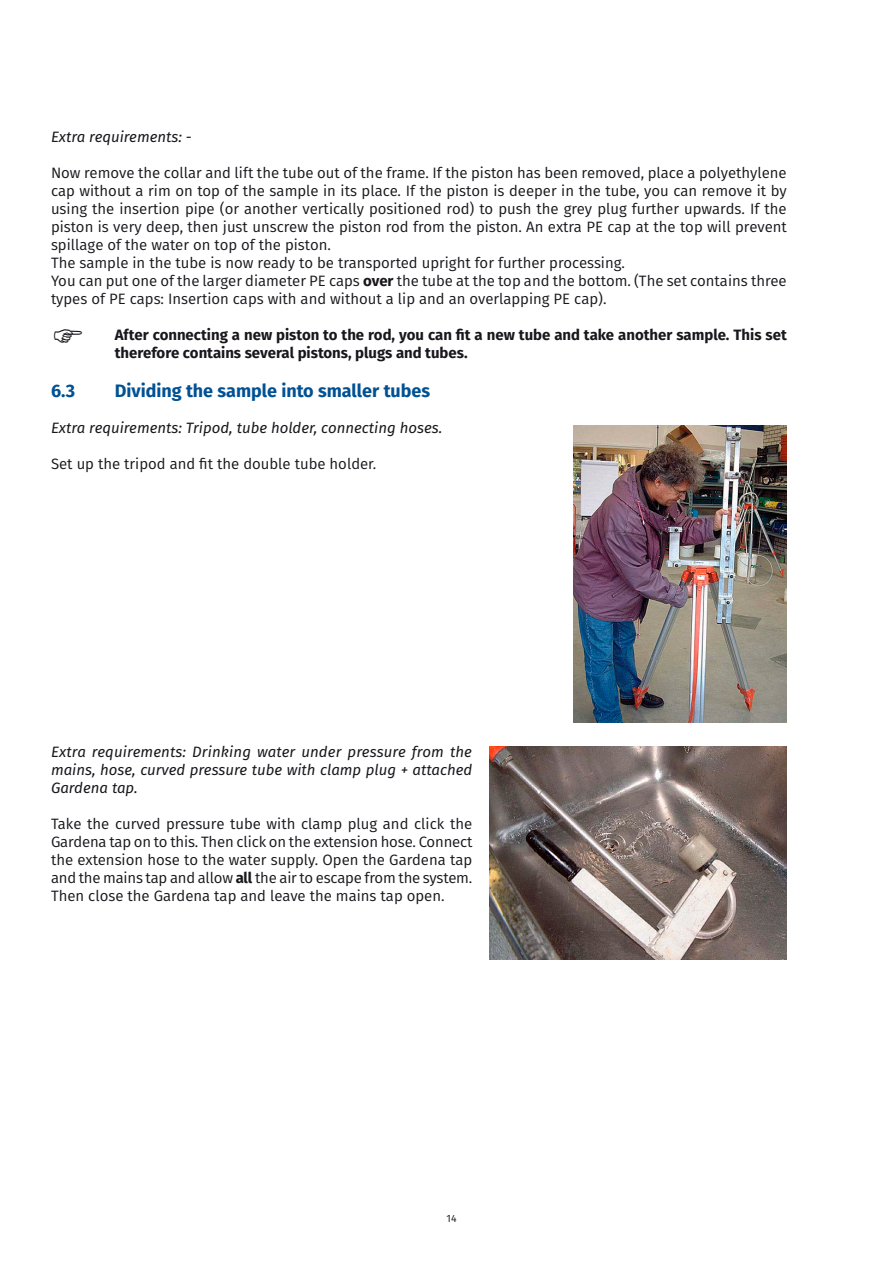
<style>
.page{position:relative;width:893px;height:1263px;background:#fff}
.page>*{position:absolute;margin:0;border:0;box-sizing:border-box;transform-origin:0 0}
.paragraaf{font:700 18px "Fira Sans";color:#005194}
.Hoofdtekst{font:15px/18px "Fira Sans";color:#1a171c;text-align:justify}
.Hoofdtekst-2{font:italic 15px/18px "Fira Sans";color:#1a171c;text-align:justify}
.Inspring_Vet{font:700 15px/18px "Fira Sans";color:#1a171c}
.t1{font:10.5px "Fira Sans";color:#1a171c}
.s1{font-weight:700}
</style>
<div class="page">
<img style="left:574px;top:425px;width:213px;height:298px">
<img style="left:489px;top:746px;width:298px;height:213px">
<p class="Hoofdtekst-2" style="left:51px;top:127px;width:142px">Extra requirements: -</p>
<p class="Hoofdtekst" style="left:51px;top:163px;width:737px">Now remove the collar and lift the tube out of the frame. If the piston has been removed, place a polyethylene cap without a rim on top of the sample in its place. If the piston is deeper in the tube, you can remove it by using the insertion pipe (or another vertically positioned rod) to push the grey plug further upwards. If the piston is very deep, then just unscrew the piston rod from the piston. An extra PE cap at the top will prevent spillage of the water on top of the piston.</p>
<p class="Hoofdtekst" style="left:51px;top:253px;width:575px">The sample in the tube is now ready to be transported upright for further processing.</p>
<p class="Hoofdtekst" style="left:51px;top:271px;width:737px">You can put one of the larger diameter PE caps <span class="s1">over</span> the tube at the top and the bottom. (The set contains three types of PE caps: Insertion caps with and without a lip and an overlapping PE cap).</p>
<p class="Inspring_Vet" style="left:115px;top:324px;width:674px">After connecting a new piston to the rod, you can fit a new tube and take another sample. This set therefore contains several pistons, plugs and tubes.</p>
<p class="paragraaf" style="left:51px;top:376px;width:26px">6.3</p>
<p class="paragraaf" style="left:115px;top:376px;width:317px">Dividing the sample into smaller tubes</p>
<p class="Hoofdtekst-2" style="left:51px;top:419px;width:393px">Extra requirements: Tripod, tube holder, connecting hoses.</p>
<p class="Hoofdtekst" style="left:51px;top:455px;width:327px">Set up the tripod and fit the double tube holder.</p>
<p class="Hoofdtekst-2" style="left:51px;top:743px;width:423px">Extra requirements: Drinking water under pressure from the mains, hose, curved pressure tube with clamp plug + attached Gardena tap.</p>
<p class="Hoofdtekst" style="left:51px;top:815px;width:423px">Take the curved pressure tube with clamp plug and click the Gardena tap on to this. Then click on the extension hose. Connect the extension hose to the water supply. Open the Gardena tap and the mains tap and allow <span class="s1">all</span> the air to escape from the system.</p>
<p class="Hoofdtekst" style="left:51px;top:887px;width:395px">Then close the Gardena tap and leave the mains tap open.</p>
<p class="t1" style="left:446px;top:1210px;width:12px">14</p>
</div>
